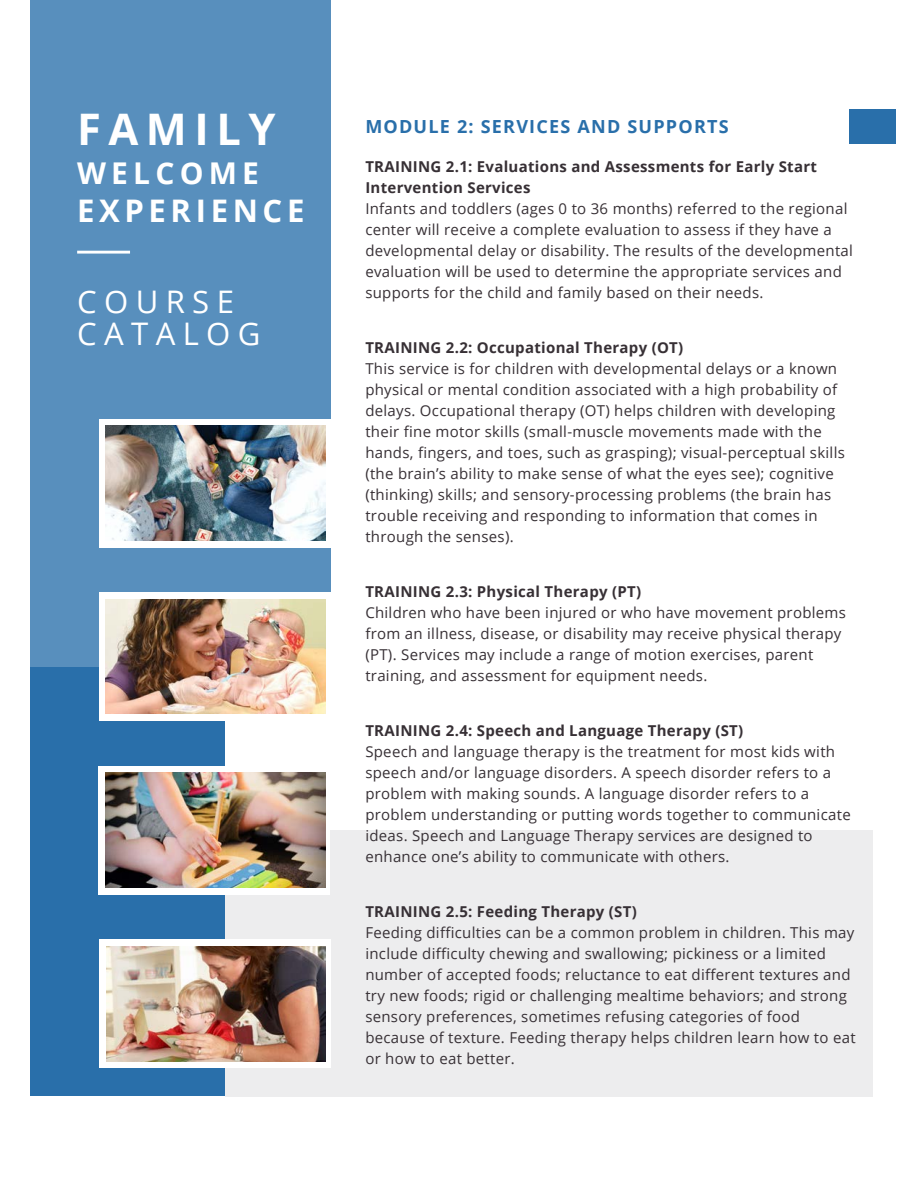
<style>
.page{position:relative;width:918px;height:1188px;background:#fff}
.page>*{position:absolute;margin:0;border:0;box-sizing:border-box;transform-origin:0 0}
.t1{font:700 43.5px "Open Sans";letter-spacing:.175em;color:#fff}
.t2{font:31.05px "Open Sans";letter-spacing:.235em;color:#fff}
.t3{font:700 31.05px "Open Sans";letter-spacing:.15em;color:#fff}
.t4{font:700 30px "Open Sans";letter-spacing:.175em;color:#fff}
.t5{font:700 18px "Open Sans";letter-spacing:.065em;color:#296faa}
.t6{font:15px/21px "Open Sans";letter-spacing:.02em;color:#373035}
.t7{font:700 15px/21px "Open Sans";letter-spacing:.02em;color:#373035}
</style>
<div class="page">
<div style="left:30px;top:0;width:301px;height:669px;background:#588fbd"></div>
<div style="left:849px;top:109px;width:46px;height:35px;background:#296faa"></div>
<div style="left:225px;top:830px;width:648px;height:267px;background:#ededee"></div>
<div style="left:30px;top:668px;width:195px;height:428px;background:#296faa"></div>
<div style="left:99px;top:419px;width:232px;height:128px;background:#fff"></div>
<img style="left:106px;top:426px;width:219px;height:115px">
<div style="left:99px;top:593px;width:232px;height:128px;background:#fff"></div>
<img style="left:106px;top:599px;width:219px;height:115px">
<svg style="left:99px;top:766px;width:231px;height:128px;fill:#fff"></svg>
<img style="left:106px;top:773px;width:219px;height:114px">
<hr style="left:77px;top:251px;width:53px;height:2px;background:#fff">
<div style="left:99px;top:940px;width:232px;height:128px;background:#fff"></div>
<img style="left:106px;top:946px;width:219px;height:115px">
<p class="t1" style="left:77px;top:99px;width:200px">FAMILY</p>
<p class="t4" style="left:77px;top:151px;width:183px">WELCOME</p>
<p class="t3" style="left:77px;top:189px;width:229px">EXPERIENCE</p>
<p class="t2" style="left:77px;top:280px;width:158px">COURSE</p>
<p class="t2" style="left:77px;top:312px;width:185px">CATALOG</p>
<p class="t5" style="left:365px;top:114px;width:365px">MODULE 2: SERVICES AND SUPPORTS</p>
<p class="t7" style="left:365px;top:156px;width:453px">TRAINING 2.1: Evaluations and Assessments for Early Start<br>Intervention Services</p>
<p class="t6" style="left:365px;top:198px;width:489px">Infants and toddlers (ages 0 to 36 months) referred to the regional center will receive a complete evaluation to assess if they have a developmental delay or disability. The results of the developmental evaluation will be used to determine the appropriate services and supports for the child and family based on their needs.</p>
<p class="t7" style="left:365px;top:337px;width:319px">TRAINING 2.2: Occupational Therapy (OT)</p>
<p class="t6" style="left:365px;top:358px;width:481px">This service is for children with developmental delays or a known physical or mental condition associated with a high probability of delays. Occupational therapy (OT) helps children with developing their fine motor skills (small-muscle movements made with the hands, fingers, and toes, such as grasping); visual-perceptual skills (the brain’s ability to make sense of what the eyes see); cognitive (thinking) skills; and sensory-processing problems (the brain has trouble receiving and responding to information that comes in through the senses).</p>
<p class="t7" style="left:365px;top:581px;width:277px">TRAINING 2.3: Physical Therapy (PT)</p>
<p class="t6" style="left:365px;top:602px;width:482px">Children who have been injured or who have movement problems from an illness, disease, or disability may receive physical therapy (PT). Services may include a range of motion exercises, parent training, and assessment for equipment needs.</p>
<p class="t7" style="left:365px;top:720px;width:379px">TRAINING 2.4: Speech and Language Therapy (ST)</p>
<p class="t6" style="left:365px;top:741px;width:487px">Speech and language therapy is the treatment for most kids with speech and/or language disorders. A speech disorder refers to a problem with making sounds. A language disorder refers to a problem understanding or putting words together to communicate ideas. Speech and Language Therapy services are designed to enhance one’s ability to communicate with others.</p>
<p class="t7" style="left:365px;top:901px;width:273px">TRAINING 2.5: Feeding Therapy (ST)</p>
<p class="t6" style="left:365px;top:922px;width:492px">Feeding difficulties can be a common problem in children. This may include difficulty chewing and swallowing; pickiness or a limited number of accepted foods; reluctance to eat different textures and try new foods; rigid or challenging mealtime behaviors; and strong sensory preferences, sometimes refusing categories of food because of texture. Feeding therapy helps children learn how to eat or how to eat better.</p>
</div>
